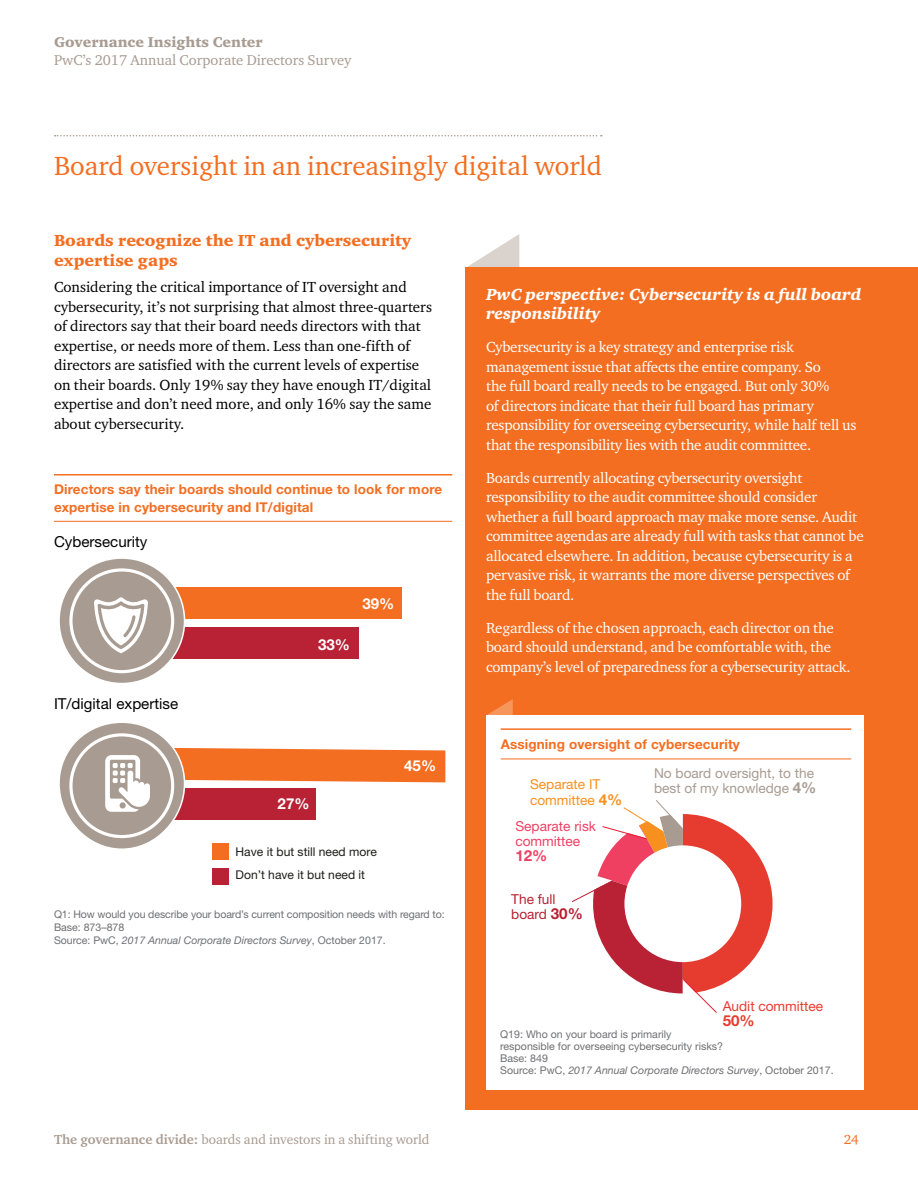
<style>
.page{position:relative;width:918px;height:1188px;background:#fff}
.page>*{position:absolute;margin:0;border:0;box-sizing:border-box;transform-origin:0 0}
.t1{font:27px "Charter ITC Pro";color:#f36e21}
.t2{font:italic 900 16.5px/19.5px "Charter ITC Pro";color:#fff}
.t3{font:900 16.5px/19.5px "Charter ITC Pro";color:#f36e21}
.t4{font:15.15px "Helvetica Neue";color:#000}
.t5{font:700 15.15px "Helvetica Neue";color:#fff}
.t6{font:700 15.15px "Helvetica Neue";color:#e63c2f}
.t7{font:700 15.15px "Helvetica Neue";color:#ef4062}
.t8{font:15px/19.5px "Charter ITC Pro";letter-spacing:-.015em;color:#fff}
.t9{font:15px/19.5px "Charter ITC Pro";color:#000}
.t10{font:14.7px "Charter ITC Pro";color:#a89b91}
.t11{font:900 14.7px "Charter ITC Pro";color:#a89b91}
.t12{font:13.65px/15.1px "Helvetica Neue";color:#a89b91}
.t13{font:13.65px/15.1px "Helvetica Neue";color:#ef4062}
.t14{font:13.65px/15.1px "Helvetica Neue";color:#f7901e}
.t15{font:13.65px/15.1px "Helvetica Neue";color:#b82234}
.t16{font:13.65px "Helvetica Neue";color:#e63c2f}
.t17{font:700 13.5px/18px "Helvetica Neue";letter-spacing:.01em;color:#f36e21}
.t18{font:13.5px "Charter ITC Pro";color:#a89b91}
.t19{font:13.5px "Charter ITC Pro";color:#f36e21}
.t20{font:12.15px/22.5px "Helvetica Neue";color:#1d1d1b}
.t21{font:10.65px/12.1px "Helvetica Neue";color:#6e6f72}
.s1{font-style:italic}
.s2{font-weight:700;font-size:15.15px}
.s3{font-weight:700}
</style>
<div class="page">
<svg style="left:466px;top:234px;width:53px;height:34px"></svg>
<div style="left:466px;top:268px;width:452px;height:842px;background:#f36e21"></div>
<svg style="left:55px;top:135px;width:547px;height:1px"></svg>
<hr style="left:54px;top:474px;width:398px;height:2px;background:#f36e21">
<hr style="left:54px;top:521px;width:398px;height:1px;background:#f36e21">
<svg style="left:487px;top:699px;width:26px;height:16px"></svg>
<div style="left:486px;top:715px;width:378px;height:375px;background:#fff"></div>
<hr style="left:501px;top:728px;width:350px;height:2px;background:#f36e21">
<hr style="left:501px;top:759px;width:350px;height:1px;background:#f36e21">
<div style="left:121px;top:587px;width:281px;height:32px;background:#f36e21"></div>
<div style="left:121px;top:627px;width:238px;height:32px;background:#b82234"></div>
<div style="left:121px;top:788px;width:195px;height:32px;background:#b82234"></div>
<svg style="left:59px;top:558px;width:126px;height:126px;fill:#a89b91"></svg>
<div style="left:69px;top:568px;width:105px;height:105px;border:3px solid #fff;border-radius:50%"></div>
<div style="left:59px;top:722px;width:126px;height:127px;background:#a89b91;border-radius:50%"></div>
<div style="left:212px;top:843px;width:17px;height:17px;background:#f36e21"></div>
<div style="left:212px;top:868px;width:17px;height:17px;background:#b82234"></div>
<svg style="left:105px;top:747px;width:340px;height:65px"></svg>
<svg style="left:94px;top:597px;width:54px;height:56px"></svg>
<div style="left:69px;top:733px;width:105px;height:105px;border:3px solid #fff;border-radius:50%"></div>
<svg style="left:571px;top:800px;width:202px;height:213px"></svg>
<p class="t11" style="left:54px;top:33px;width:210px">Governance Insights Center</p>
<p class="t10" style="left:54px;top:51px;width:299px">PwC’s 2017 Annual Corporate Directors Survey</p>
<h1 class="t1" style="left:54px;top:149px;width:550px">Board oversight in an increasingly digital world</h1>
<p class="t3" style="left:54px;top:231px;width:359px">Boards recognize the IT and cybersecurity expertise gaps</p>
<p class="t9" style="left:54px;top:277px;width:380px">Considering the critical importance of IT oversight and cybersecurity, it’s not surprising that almost three-quarters of directors say that their board needs directors with that expertise, or needs more of them. Less than one-fifth of directors are satisfied with the current levels of expertise on their boards. Only 19% say they have enough IT/digital expertise and don’t need more, and only 16% say the same about cybersecurity.</p>
<p class="t17" style="left:54px;top:480px;width:390px">Directors say their boards should continue to look for more expertise in cybersecurity and IT/digital</p>
<p class="t4" style="left:54px;top:531px;width:95px">Cybersecurity</p>
<p class="t4" style="left:54px;top:693px;width:126px">IT/digital expertise</p>
<p class="t5" style="left:318px;top:635px;width:33px">33%</p>
<p class="t5" style="left:362px;top:594px;width:33px">39%</p>
<p class="t5" style="left:278px;top:794px;width:33px">27%</p>
<p class="t20" style="left:236px;top:841px;width:143px">Have it but still need more<br>Don’t have it but need it</p>
<p class="t5" style="left:404px;top:756px;width:33px">45%</p>
<p class="t21" style="left:54px;top:909px;width:392px;line-height:12.8px">Q1: How would you describe your board’s current composition needs with regard to:<br>Base: 873–878<br>Source: PwC, <span class="s1">2017 Annual Corporate Directors Survey</span>, October 2017.</p>
<p class="t2" style="left:486px;top:285px;width:377px">PwC perspective: Cybersecurity is a full board responsibility</p>
<p class="t8" style="left:486px;top:337px;width:372px">Cybersecurity is a key strategy and enterprise risk management issue that affects the entire company. So<br>the full board really needs to be engaged. But only 30%<br>of directors indicate that their full board has primary responsibility for overseeing cybersecurity, while half tell us that the responsibility lies with the audit committee.</p>
<p class="t8" style="left:486px;top:468px;width:379px">Boards currently allocating cybersecurity oversight responsibility to the audit committee should consider whether a full board approach may make more sense. Audit committee agendas are already full with tasks that cannot be allocated elsewhere. In addition, because cybersecurity is a pervasive risk, it warrants the more diverse perspectives of the full board.</p>
<p class="t8" style="left:486px;top:618px;width:366px">Regardless of the chosen approach, each director on the board should understand, and be comfortable with, the company’s level of preparedness for a cybersecurity attack.</p>
<p class="t17" style="left:501px;top:735px;width:241px">Assigning oversight of cybersecurity</p>
<p class="t14" style="left:530px;top:778px;width:94px">Separate IT committee <span class="s2">4%</span></p>
<p class="t12" style="left:654px;top:767px;width:164px">No board oversight, to the best of my knowledge <span class="s2">4%</span></p>
<p class="t13" style="left:515px;top:819px;width:82px">Separate risk committee</p>
<p class="t7" style="left:515px;top:846px;width:34px">12%</p>
<p class="t15" style="left:511px;top:892px;width:73px">The full board <span class="s2">30%</span></p>
<p class="t16" style="left:723px;top:996px;width:102px">Audit committee</p>
<p class="t6" style="left:723px;top:1012px;width:34px">50%</p>
<p class="t21" style="left:500px;top:1029px;width:335px">Q19: Who on your board is primarily<br>responsible for overseeing cybersecurity risks?<br>Base: 849<br>Source: PwC, <span class="s1">2017 Annual Corporate Directors Survey</span>, October 2017.</p>
<p class="t18" style="left:54px;top:1131px;width:377px"><span class="s3">The governance divide:</span> boards and investors in a shifting world</p>
<p class="t19" style="left:844px;top:1131px;width:17px">24</p>
</div>
